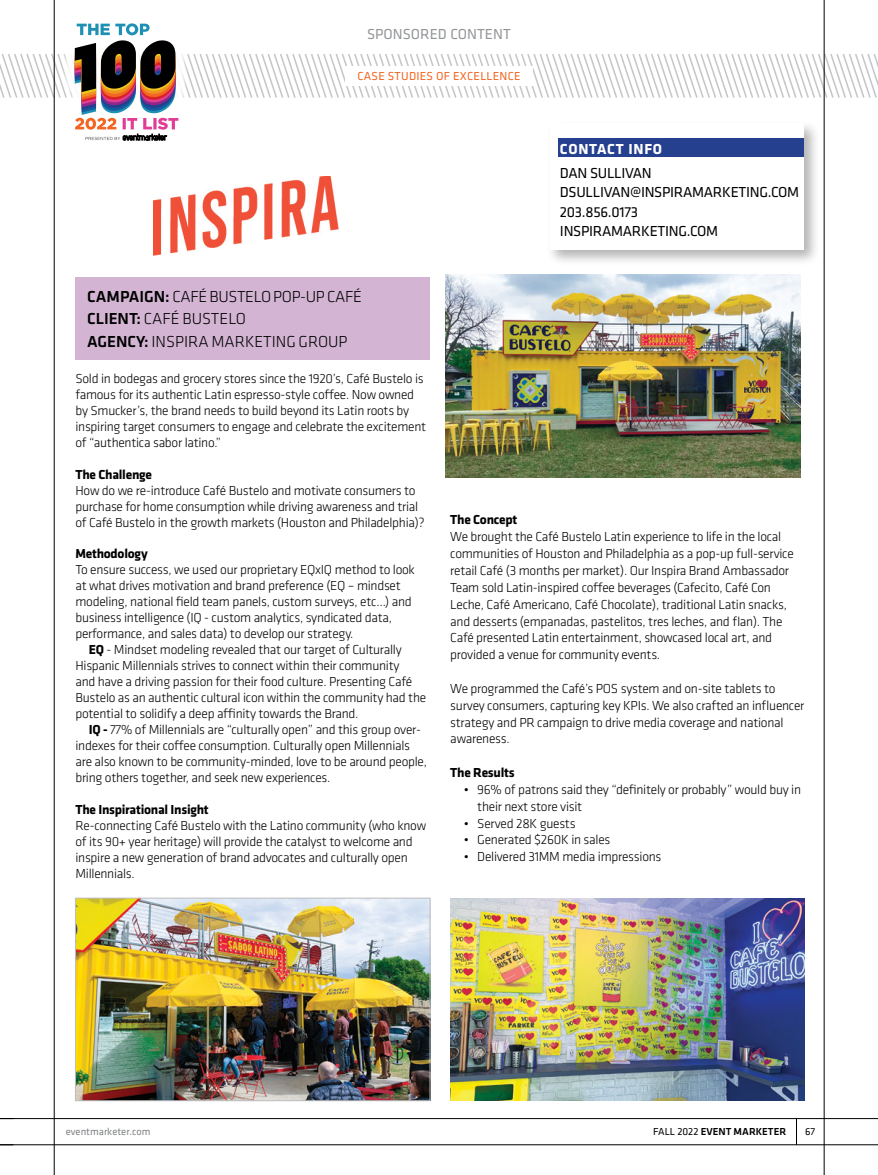
<style>
.page{position:relative;width:878px;height:1175px;background:#fff}
.page>*{position:absolute;margin:0;border:0;box-sizing:border-box;transform-origin:0 0}
.t1{font:300 16.5px/22.5px "Klavika";color:#000}
.t2{font:15px/19.5px "Klavika";letter-spacing:-.02em;color:#000}
.t3{font:15px "Klavika";color:#939598}
.t4{font:700 15px "Klavika";letter-spacing:.05em;color:#fff}
.t5{font:300 13.5px/15.9px "Klavika";letter-spacing:-.02em;color:#000}
.t6{font:700 13.5px "Klavika";letter-spacing:-.02em;color:#000}
.t7{font:12px "Klavika";letter-spacing:.02em;color:#f26522}
.t8{font:500 10.5px "Klavika";color:#000}
.t9{font:10.5px "Klavika";color:#808285}
.t10{font:10.5px "Klavika";color:#000}
.s1{font-weight:500}
.s2{font-weight:700}
.s3{font-weight:400}
</style>
<div class="page">
<hr style="left:0;top:1118px;width:878px;height:1px;background:#000">
<hr style="left:0;top:1144px;width:878px;height:1px;background:#000">
<hr style="left:823px;top:0;width:1px;height:1174px;background:#000">
<hr style="left:54px;top:0;width:1px;height:1174px;background:#000">
<svg style="left:796px;top:1118px;width:1px;height:26px"></svg>
<div style="left:546px;top:120px;width:273px;height:146px;background:#000;opacity:.3"></div>
<div style="left:550px;top:124px;width:253px;height:126px;background:#fff"></div>
<div style="left:558px;top:138px;width:245px;height:19px;background:#25408f"></div>
<svg style="left:0;top:1144px;width:14px;height:1px"></svg>
<svg style="left:0;top:23px;width:878px;height:118px"></svg>
<div style="left:75px;top:277px;width:355px;height:82px;background:#d3b5d3"></div>
<img style="left:153px;top:176px;width:185px;height:79px">
<img style="left:77px;top:900px;width:351px;height:198px">
<div style="left:75px;top:898px;width:355px;height:202px;border:1px solid #bcbec0"></div>
<img style="left:450px;top:898px;width:354px;height:202px">
<img style="left:446px;top:274px;width:354px;height:203px">
<p class="t3" style="left:367px;top:24px;width:145px">SPONSORED CONTENT</p>
<p class="t7" style="left:357px;top:69px;width:165px">CASE STUDIES OF EXCELLENCE</p>
<p class="t1" style="left:87px;top:285px;width:276px"><span class="s1">CAMPAIGN:</span> CAFÉ BUSTELO POP-UP CAFÉ<br><span class="s1">CLIENT:</span> CAFÉ BUSTELO<br><span class="s1">AGENCY:</span> INSPIRA MARKETING GROUP</p>
<p class="t4" style="left:560px;top:138px;width:104px">CONTACT INFO</p>
<p class="t2" style="left:560px;top:163px;width:241px">DAN SULLIVAN<br>DSULLIVAN@INSPIRAMARKETING.COM<br>203.856.0173<br>INSPIRAMARKETING.COM</p>
<p class="t5" style="left:75px;top:370px;width:352px">Sold in bodegas and grocery stores since the 1920’s, Café Bustelo is famous for its authentic Latin espresso-style coffee. Now owned by Smucker’s, the brand needs to build beyond its Latin roots by inspiring target consumers to engage and celebrate the excitement of “authentica sabor latino.”</p>
<p class="t6" style="left:75px;top:464px;width:78px">The Challenge</p>
<p class="t5" style="left:75px;top:482px;width:351px">How do we re-introduce Café Bustelo and motivate consumers to purchase for home consumption while driving awareness and trial of Café Bustelo in the growth markets (Houston and Philadelphia)?</p>
<p class="t6" style="left:75px;top:544px;width:74px">Methodology</p>
<p class="t5" style="left:75px;top:562px;width:341px">To ensure success, we used our proprietary EQxIQ method to look at what drives motivation and brand preference (EQ – mindset modeling, national field team panels, custom surveys, etc…) and business intelligence (IQ - custom analytics, syndicated data, performance, and sales data) to develop our strategy.</p>
<p class="t5" style="left:75px;top:641px;width:352px;text-indent:14px"><span class="s2">EQ</span> - Mindset modeling revealed that our target of Culturally Hispanic Millennials strives to connect within their community<br>and have a driving passion for their food culture. Presenting Café Bustelo as an authentic cultural icon within the community had the potential to solidify a deep affinity towards the Brand.</p>
<p class="t5" style="left:75px;top:721px;width:353px;text-indent:14px"><span class="s2">IQ -</span> 77% of Millennials are “culturally open” and this group over&shy;indexes for their coffee consumption. Culturally open Millennials are also known to be community-minded, love to be around people, bring others together, and seek new experiences.</p>
<p class="t6" style="left:75px;top:800px;width:135px">The Inspirational Insight</p>
<p class="t5" style="left:75px;top:817px;width:352px">Re-connecting Café Bustelo with the Latino community (who know of its 90+ year heritage) will provide the catalyst to welcome and inspire a new generation of brand advocates and culturally open Millennials.</p>
<p class="t6" style="left:450px;top:510px;width:68px">The Concept</p>
<p class="t5" style="left:450px;top:528px;width:345px;line-height:16.8px">We brought the Café Bustelo Latin experience to life in the local communities of Houston and Philadelphia as a pop-up full-service retail Café (3 months per market). Our Inspira Brand Ambassador Team sold Latin-inspired coffee beverages (Cafecito, Café Con Leche, Café Americano, Café Chocolate), traditional Latin snacks, and desserts (empanadas, pastelitos, tres leches, and flan). The Café presented Latin entertainment, showcased local art, and provided a venue for community events.</p>
<p class="t5" style="left:450px;top:680px;width:355px;line-height:16.8px">We programmed the Café’s POS system and on-site tablets to survey consumers, capturing key KPIs. We also crafted an influencer strategy and PR campaign to drive media coverage and national awareness.</p>
<p class="t6" style="left:450px;top:762px;width:66px">The Results</p>
<p class="t5" style="left:477px;top:781px;width:325px;line-height:16.8px;text-indent:-14px">• 96% of patrons said they “definitely or probably” would buy in their next store visit</p>
<p class="t5" style="left:464px;top:815px;width:113px">• Served 28K guests</p>
<p class="t5" style="left:464px;top:831px;width:148px">• Generated $260K in sales</p>
<p class="t5" style="left:464px;top:848px;width:199px">• Delivered 31MM media impressions</p>
<p class="t9" style="left:66px;top:1124px;width:86px">eventmarketer.com</p>
<p class="t8" style="left:653px;top:1124px;width:134px"><span class="s3">FALL 2022</span> EVENT MARKETER</p>
<p class="t10" style="left:805px;top:1124px;width:11px">67</p>
</div>
